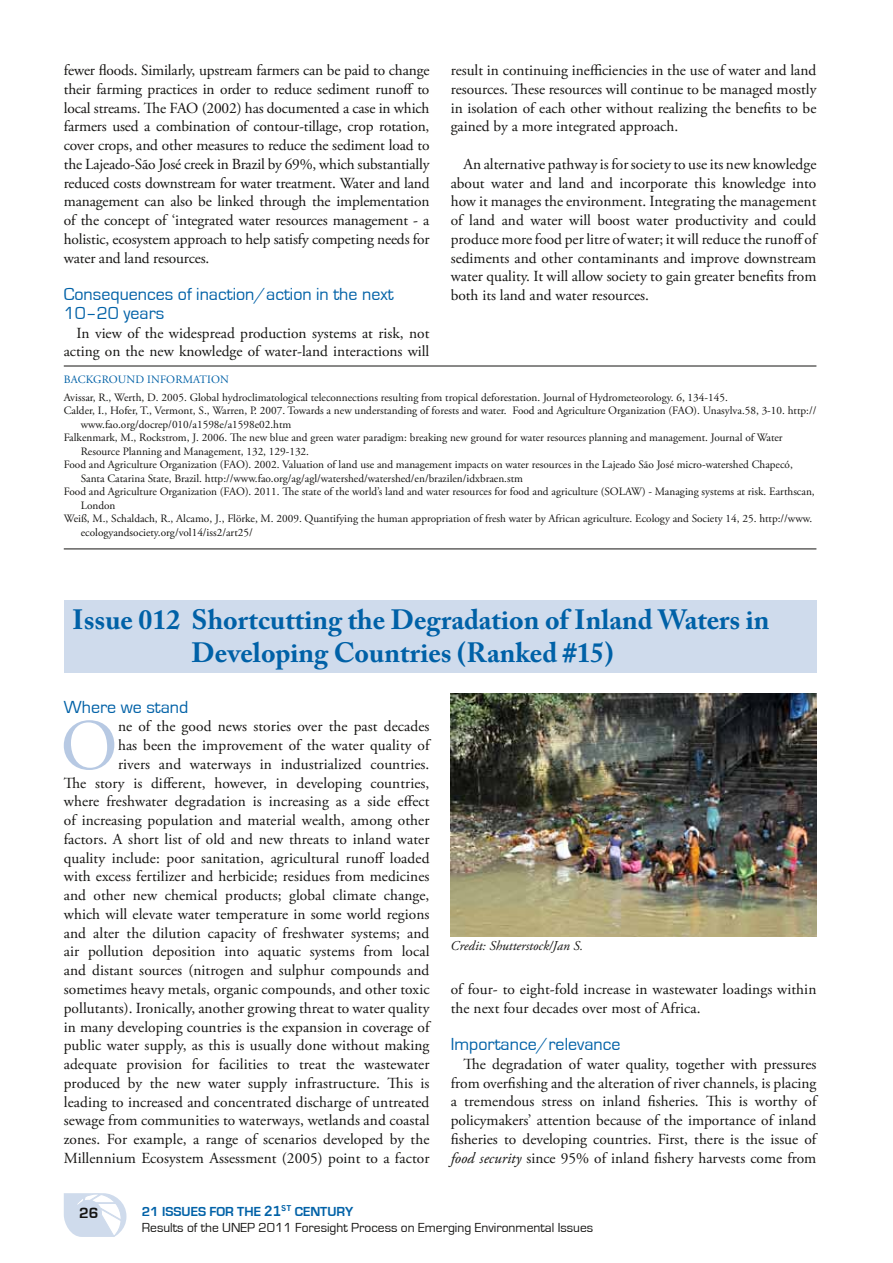
<style>
.page{position:relative;width:893px;height:1263px;background:#fff}
.page>*{position:absolute;margin:0;border:0;box-sizing:border-box;transform-origin:0 0}
.t1{font:72px "Adobe Garamond Pro";color:#b7c9e3}
.t2{font:700 27.75px/33.3px "Adobe Caslon Pro";color:#0061a7}
.t3{font:18px/18.8px "Eurostile";color:#0061a7}
.t4{font:15.3px/18.8px "Adobe Garamond Pro";letter-spacing:.005em;color:#151412;text-align:justify}
.t5{font:700 15.3px "Eurostile";color:#151412}
.t6{font:13.5px/16.2px "Eurostile";color:#151412}
.t7{font:italic 13.5px "Adobe Garamond Pro";color:#151412}
.t8{font:11.25px/17.7px "Adobe Garamond Pro";color:#151412}
.t9{font:11.25px "Adobe Garamond Pro";color:#0061a7}
.s1{color:#0061a7}
.s2{font-style:italic}
.s3{font-weight:700;color:#0061a7}
.s4{font-family:"News Gothic";font-weight:700;color:#0061a7}
</style>
<div class="page">
<svg style="left:64px;top:1193px;width:62px;height:44px"></svg>
<hr style="left:64px;top:366px;width:752px;height:1px;background:#151412">
<hr style="left:64px;top:549px;width:752px;height:1px;background:#151412">
<div style="left:64px;top:600px;width:752px;height:72px;background:#cfdbec"></div>
<img style="left:451px;top:694px;width:365px;height:242px">
<p class="t4" style="left:64px;top:61px;width:367px">fewer floods. Similarly, upstream farmers can be paid to change their farming practices in order to reduce sediment runoff to local streams. The FAO (2002) has documented a case in which farmers used a combination of contour-tillage, crop rotation, cover crops, and other measures to reduce the sediment load to the Lajeado-São José creek in Brazil by 69%, which substantially reduced costs downstream for water treatment. Water and land management can also be linked through the implementation of the concept of ‘integrated water resources management - a holistic, ecosystem approach to help satisfy competing needs for water and land resources.</p>
<p class="t3" style="left:64px;top:285px;width:331px">Consequences of inaction/action in the next<br>10–20 years</p>
<p class="t4" style="left:64px;top:324px;width:367px;text-align:right">In view of the widespread production systems at risk, not acting on the new knowledge of water-land interactions will</p>
<p class="t9" style="left:64px;top:373px;width:17px">Background</p>
<p class="t4" style="left:451px;top:61px;width:367px">result in continuing inefficiencies in the use of water and land resources. These resources will continue to be managed mostly in isolation of each other without realizing the benefits to be gained by a more integrated approach.</p>
<p class="t4" style="left:451px;top:155px;width:367px;text-indent:13px">An alternative pathway is for society to use its new knowledge about water and land and incorporate this knowledge into how it manages the environment. Integrating the management of land and water will boost water productivity and could produce more food per litre of water; it will reduce the runoff of sediments and other contaminants and improve downstream water quality. It will allow society to gain greater benefits from both its land and water resources.</p>
<p class="t8" style="left:64px;top:371px;width:665px;text-indent:83px"><span class="s1">information<br></span>Avissar, R., Werth, D. 2005. Global hydroclimatological teleconnections resulting from tropical deforestation. Journal of Hydrometeorology. 6, 134-145.</p>
<p class="t8" style="left:64px;top:402px;width:754px">Calder, I., Hofer, T., Vermont, S., Warren, P. 2007. Towards a new understanding of forests and water. Food and Agriculture Organization (FAO). Unasylva.58, 3-10. http://</p>
<p class="t8" style="left:81px;top:416px;width:212px">www.fao.org/docrep/010/a1598e/a1598e02.htm</p>
<p class="t8" style="left:64px;top:429px;width:720px">Falkenmark, M., Rockstrom, J. 2006. The new blue and green water paradigm: breaking new ground for water resources planning and management. Journal of Water</p>
<p class="t8" style="left:81px;top:443px;width:230px">Resource Planning and Management, 132, 129-132.</p>
<p class="t8" style="left:64px;top:456px;width:730px">Food and Agriculture Organization (FAO). 2002. Valuation of land use and management impacts on water resources in the Lajeado São José micro-watershed Chapecó,</p>
<p class="t8" style="left:81px;top:470px;width:444px">Santa Catarina State, Brazil. http://www.fao.org/ag/agl/watershed/watershed/en/brazilen/idxbraen.stm</p>
<p class="t8" style="left:64px;top:483px;width:752px">Food and Agriculture Organization (FAO). 2011. The state of the world’s land and water resources for food and agriculture (SOLAW) - Managing systems at risk. Earthscan,</p>
<p class="t8" style="left:81px;top:497px;width:36px">London</p>
<p class="t8" style="left:64px;top:510px;width:750px">Weiß, M., Schaldach, R., Alcamo, J., Flörke, M. 2009. Quantifying the human appropriation of fresh water by African agriculture. Ecology and Society 14, 25. http://www.</p>
<p class="t8" style="left:81px;top:524px;width:174px">ecologyandsociety.org/vol14/iss2/art25/</p>
<p class="t2" style="left:191px;top:603px;width:580px;text-indent:-119px">Issue 012 Shortcutting the Degradation of Inland Waters in<br>Developing Countries (Ranked #15)</p>
<p class="t3" style="left:64px;top:698px;width:126px">Where we stand</p>
<p class="t1" style="left:60px;top:703px;width:59px">O</p>
<p class="t4" style="left:64px;top:718px;width:367px;text-align:right">ne of the good news stories over the past decades<br>has been the improvement of the water quality of<br>rivers and waterways in industrialized countries.<br>The story is different, however, in developing countries, where freshwater degradation is increasing as a side effect of increasing population and material wealth, among other factors. A short list of old and new threats to inland water quality include: poor sanitation, agricultural runoff loaded with excess fertilizer and herbicide; residues from medicines and other new chemical products; global climate change, which will elevate water temperature in some world regions and alter the dilution capacity of freshwater systems; and air pollution deposition into aquatic systems from local and distant sources (nitrogen and sulphur compounds and sometimes heavy metals, organic compounds, and other toxic pollutants). Ironically, another growing threat to water quality in many developing countries is the expansion in coverage of public water supply, as this is usually done without making adequate provision for facilities to treat the wastewater produced by the new water supply infrastructure. This is leading to increased and concentrated discharge of untreated sewage from communities to waterways, wetlands and coastal zones. For example, a range of scenarios developed by the Millennium Ecosystem Assessment (2005) point to a factor</p>
<p class="t7" style="left:451px;top:938px;width:134px">Credit: Shutterstock/Jan S.</p>
<p class="t4" style="left:451px;top:980px;width:367px">of four- to eight-fold increase in wastewater loadings within the next four decades over most of Africa.</p>
<p class="t3" style="left:451px;top:1035px;width:171px">Importance/relevance</p>
<p class="t4" style="left:451px;top:1055px;width:367px;text-indent:13px">The degradation of water quality, together with pressures from overfishing and the alteration of river channels, is placing a tremendous stress on inland fisheries. This is worthy of policymakers’ attention because of the importance of inland fisheries to developing countries. First, there is the issue of <span class="s2">food security</span> since 95% of inland fishery harvests come from</p>
<p class="t5" style="left:79px;top:1205px;width:21px">26</p>
<p class="t6" style="left:142px;top:1203px;width:453px"><span class="s3">21 ISSUES FOR THE</span> <span class="s4">21</span><sup>st</sup> <span class="s3">CENTURY<br></span>Results of the UNEP 2011 Foresight Process on Emerging Environmental Issues</p>
</div>
